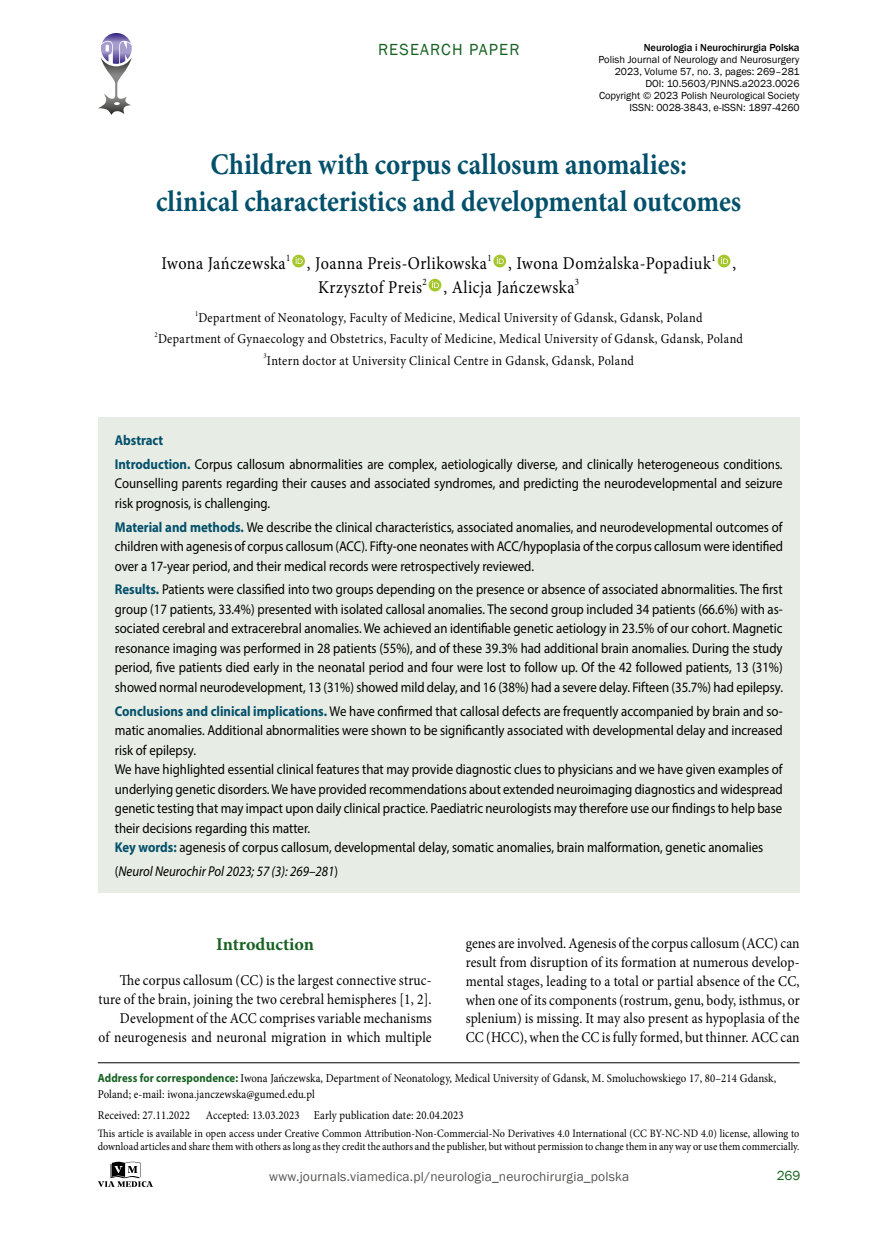
<style>
.page{position:relative;width:872px;height:1234px;background:#fff}
.page>*{position:absolute;margin:0;border:0;box-sizing:border-box;transform-origin:0 0}
.t1{font:700 30px/36.6px "Minion Pro";color:#03506b;text-align:center;scale:.9 1}
.t2{font:18px "Minion Pro";letter-spacing:.03em;color:#000;scale:.9 1}
.t3{font:700 18px "Minion Pro";letter-spacing:-.005em;color:#176222}
.t4{font:16.5px "Franklin Gothic";letter-spacing:.07em;color:#176222}
.t5{font:15px/18.8px "Minion Pro";letter-spacing:.01em;color:#000;text-align:right;scale:.9 1}
.t6{font:14.25px/19.5px "Myriad Pro";color:#000;scale:.9 1}
.t7{font:italic 14.25px "Myriad Pro";color:#000;scale:.9 1}
.t8{font:13.5px/21px "Minion Pro";letter-spacing:.03em;color:#000;text-align:center;scale:.9 1}
.t9{font:13.5px "Franklin Gothic";letter-spacing:.01em;color:#575756}
.t10{font:13.5px "Franklin Gothic";color:#176222}
.t11{font:12px/16.5px "Minion Pro";letter-spacing:.01em;color:#000;scale:.9 1}
.t12{font:11.25px/13.5px "Minion Pro";letter-spacing:.005em;color:#000;scale:.9 1}
.t13{font:10.5px/12px "Franklin Gothic";color:#000;text-align:right}
.t14{font:500 10.5px "Franklin Gothic";color:#000}
.t15{font:9.9px "Minion Pro";color:#000;scale:.9 1}
.s1{font-weight:700;color:#03506b}
.s2{font-style:normal}
.s3{font-family:"Myriad Pro";font-weight:700;color:#176222}
</style>
<div class="page">
<svg style="left:98px;top:1161px;width:55px;height:25px"></svg>
<svg style="left:98px;top:33px;width:34px;height:82px"></svg>
<svg style="left:292px;top:254px;width:13px;height:14px"></svg>
<svg style="left:292px;top:255px;width:13px;height:12px"></svg>
<svg style="left:295px;top:257px;width:7px;height:7px"></svg>
<svg style="left:493px;top:254px;width:14px;height:14px"></svg>
<svg style="left:493px;top:255px;width:13px;height:12px"></svg>
<svg style="left:497px;top:257px;width:7px;height:7px"></svg>
<svg style="left:720px;top:254px;width:11px;height:14px"></svg>
<div style="left:717px;top:255px;width:13px;height:12px;background:#a5c72b;border-radius:50%"></div>
<svg style="left:721px;top:257px;width:7px;height:7px"></svg>
<svg style="left:431px;top:278px;width:11px;height:14px"></svg>
<div style="left:428px;top:279px;width:13px;height:12px;background:#a5c72b;border-radius:50%"></div>
<svg style="left:432px;top:281px;width:7px;height:7px"></svg>
<div style="left:98px;top:417px;width:701px;height:476px;background:#e7ece4"></div>
<hr style="left:98px;top:1062px;width:701px;height:1px;background:#000">
<p class="t4" style="left:378px;top:39px;width:143px">RESEARCH PAPER</p>
<p class="t14" style="left:643px;top:41px;width:157px">Neurologia i Neurochirurgia Polska</p>
<p class="t13" style="left:598px;top:54px;width:203px">Polish Journal of Neurology and Neurosurgery 2023, Volume 57, no. 3, pages: 269–281<br>DOI: 10.5603/PJNNS.a2023.0026<br>Copyright © 2023 Polish Neurological Society ISSN: 0028-3843, e-ISSN: 1897-4260</p>
<h1 class="t1" style="left:156px;top:146px;width:651px">Children with corpus callosum anomalies:<br>clinical characteristics and developmental outcomes</h1>
<p class="t2" style="left:161px;top:251px;width:140px">Iwona Jańczewska</p>
<p class="t15" style="left:286px;top:251px;width:6px">1</p>
<p class="t2" style="left:307px;top:251px;width:201px">, Joanna Preis-Orlikowska</p>
<p class="t15" style="left:487px;top:251px;width:6px">1</p>
<p class="t2" style="left:508px;top:251px;width:227px">, Iwona Domżalska-Popadiuk</p>
<p class="t15" style="left:711px;top:251px;width:6px">1</p>
<p class="t2" style="left:732px;top:251px;width:6px">,</p>
<p class="t2" style="left:318px;top:275px;width:117px">Krzysztof Preis</p>
<p class="t15" style="left:422px;top:275px;width:6px">2</p>
<p class="t2" style="left:443px;top:275px;width:147px">, Alicja Jańczewska</p>
<p class="t15" style="left:575px;top:275px;width:6px">3</p>
<p class="t8" style="left:154px;top:307px;width:655px"><sup>1</sup>Department of Neonatology, Faculty of Medicine, Medical University of Gdansk, Gdansk, Poland<br><sup>2</sup>Department of Gynaecology and Obstetrics, Faculty of Medicine, Medical University of Gdansk, Gdansk, Poland<br><sup>3</sup>Intern doctor at University Clinical Centre in Gdansk, Gdansk, Poland</p>
<p class="t6" style="left:115px;top:428px;width:743px;line-height:23.7px"><span class="s1">Abstract<br>Introduction.</span> Corpus callosum abnormalities are complex, aetiologically diverse, and clinically heterogeneous conditions.</p>
<p class="t6" style="left:115px;top:473px;width:743px">Counselling parents regarding their causes and associated syndromes, and predicting the neurodevelopmental and seizure risk prognosis, is challenging.</p>
<p class="t6" style="left:115px;top:516px;width:744px;text-align:justify"><span class="s1">Material and methods.</span> We describe the clinical characteristics, associated anomalies, and neurodevelopmental outcomes of children with agenesis of corpus callosum (ACC). Fifty-one neonates with ACC/hypoplasia of the corpus callosum were identified over a 17-year period, and their medical records were retrospectively reviewed.</p>
<p class="t6" style="left:115px;top:579px;width:744px;text-align:justify"><span class="s1">Results.</span> Patients were classified into two groups depending on the presence or absence of associated abnormalities. The first group (17 patients, 33.4%) presented with isolated callosal anomalies. The second group included 34 patients (66.6%) with as&shy;sociated cerebral and extracerebral anomalies. We achieved an identifiable genetic aetiology in 23.5% of our cohort. Magnetic resonance imaging was performed in 28 patients (55%), and of these 39.3% had additional brain anomalies. During the study period, five patients died early in the neonatal period and four were lost to follow up. Of the 42 followed patients, 13 (31%) showed normal neurodevelopment, 13 (31%) showed mild delay, and 16 (38%) had a severe delay. Fifteen (35.7%) had epilepsy.</p>
<p class="t6" style="left:115px;top:700px;width:743px"><span class="s1">Conclusions and clinical implications.</span> We have confirmed that callosal defects are frequently accompanied by brain and so&shy;matic anomalies. Additional abnormalities were shown to be significantly associated with developmental delay and increased risk of epilepsy.<br>We have highlighted essential clinical features that may provide diagnostic clues to physicians and we have given examples of underlying genetic disorders. We have provided recommendations about extended neuroimaging diagnostics and widespread genetic testing that may impact upon daily clinical practice. Paediatric neurologists may therefore use our findings to help base their decisions regarding this matter.<br><span class="s1">Key words:</span> agenesis of corpus callosum, developmental delay, somatic anomalies, brain malformation, genetic anomalies</p>
<p class="t7" style="left:115px;top:862px;width:250px"><span class="s2">(</span>Neurol Neurochir Pol 2023; 57 (3): 269–281<span class="s2">)</span></p>
<p class="t3" style="left:216px;top:931px;width:99px">Introduction</p>
<p class="t5" style="left:99px;top:971px;width:371px">The corpus callosum (CC) is the largest connective struc&shy;ture of the brain, joining the two cerebral hemispheres [1, 2].<br>Development of the ACC comprises variable mechanisms<br>of neurogenesis and neuronal migration in which multiple</p>
<p class="t5" style="left:466px;top:933px;width:372px;text-align:justify">genes are involved. Agenesis of the corpus callosum (ACC) can result from disruption of its formation at numerous develop&shy;mental stages, leading to a total or partial absence of the CC, when one of its components (rostrum, genu, body, isthmus, or splenium) is missing. It may also present as hypoplasia of the CC (HCC), when the CC is fully formed, but thinner. ACC can</p>
<p class="t11" style="left:98px;top:1069px;width:755px"><span class="s3">Address for correspondence:</span> Iwona Jańczewska, Department of Neonatology, Medical University of Gdansk, M. Smoluchowskiego 17, 80–214 Gdansk,<br>Poland; e-mail: iwona.janczewska@gumed.edu.pl</p>
<p class="t11" style="left:98px;top:1106px;width:104px">Received: 27.11.2022</p>
<p class="t11" style="left:206px;top:1106px;width:288px">Accepted: 13.03.2023 Early publication date: 20.04.2023</p>
<p class="t12" style="left:98px;top:1126px;width:781px">This article is available in open access under Creative Common Attribution-Non-Commercial-No Derivatives 4.0 International (CC BY-NC-ND 4.0) license, allowing to download articles and share them with others as long as they credit the authors and the publisher, but without permission to change them in any way or use them commercially.</p>
<p class="t9" style="left:269px;top:1167px;width:361px">www.journals.viamedica.pl/neurologia_neurochirurgia_polska</p>
<p class="t10" style="left:776px;top:1166px;width:25px">269</p>
</div>
